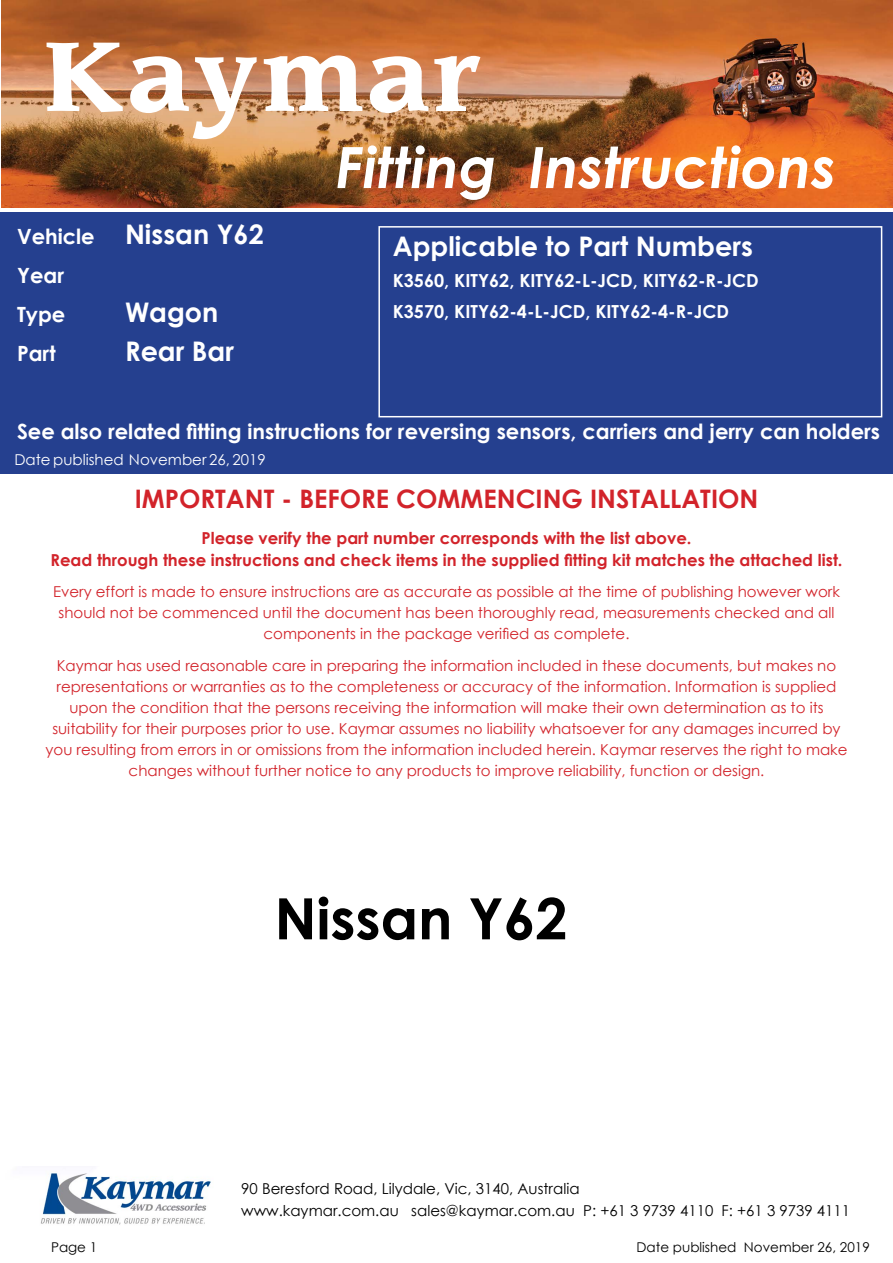
<style>
.page{position:relative;width:893px;height:1263px;background:#fff}
.page>*{position:absolute;margin:0;border:0;box-sizing:border-box;transform-origin:0 0}
.t1{font:700 96px "Leawood";color:#fff}
.t2{font:italic 700 57px "Century Gothic";color:#fff}
.t3{font:700 57px "Century Gothic";color:#000}
.t4{font:700 27px "Century Gothic";color:#fff}
.t5{font:700 25.5px "Century Gothic";color:#d2232a}
.t6{font:700 21px/39px "Century Gothic";color:#fff}
.t7{font:700 18px/31px "Century Gothic";color:#fff}
.t8{font:700 16.5px/21px "Century Gothic";color:#d2232a;text-align:center}
.t9{font:15px/21px "Century Gothic";color:#d2232a;text-align:center}
.t10{font:15px/22px "Century Gothic";color:#000}
.t11{font:15px "Century Gothic";color:#fff}
.t12{font:13.5px "Century Gothic";color:#000}
.s1{font-size:21px}
</style>
<div class="page">
<div style="left:0;top:212px;width:893px;height:262px;background:#25408f"></div>
<img style="left:2px;top:0;width:891px;height:208px">
<img style="left:41px;top:1173px;width:170px;height:52px">
<div style="left:378px;top:226px;width:504px;height:191px;border:2px solid #fff"></div>
<h1 class="t1" style="left:43px;top:22px;width:443px">Kaymar</h1>
<h3 class="t4" style="left:17px;top:213px;width:248px"><span class="s1">Vehicle</span> Nissan Y62</h3>
<h3 class="t6" style="left:17px;top:254px;width:50px">Year<br>Type</h3>
<h3 class="t4" style="left:125px;top:291px;width:95px">Wagon</h3>
<h3 class="t6" style="left:17px;top:332px;width:40px">Part</h3>
<h3 class="t4" style="left:125px;top:330px;width:111px">Rear Bar</h3>
<h2 class="t2" style="left:336px;top:124px;width:502px">Fitting Instructions</h2>
<h3 class="t4" style="left:393px;top:226px;width:362px">Applicable to Part Numbers</h3>
<p class="t7" style="left:393px;top:264px;width:368px">K3560, KITY62, KITY62-L-JCD, KITY62-R-JCD<br>K3570, KITY62-4-L-JCD, KITY62-4-R-JCD</p>
<h3 class="t6" style="left:17px;top:410px;width:865px">See also related fitting instructions for reversing sensors, carriers and jerry can holders</h3>
<p class="t11" style="left:14px;top:449px;width:253px">Date published November 26, 2019</p>
<h3 class="t5" style="left:135px;top:480px;width:625px">IMPORTANT - BEFORE COMMENCING INSTALLATION</h3>
<p class="t8" style="left:50px;top:527px;width:793px">Please verify the part number corresponds with the list above.<br>Read through these instructions and check items in the supplied fitting kit matches the attached list.</p>
<p class="t9" style="left:53px;top:581px;width:788px">Every effort is made to ensure instructions are as accurate as possible at the time of publishing however work should not be commenced until the document has been thoroughly read, measurements checked and all components in the package verified as complete.</p>
<p class="t9" style="left:46px;top:655px;width:804px">Kaymar has used reasonable care in preparing the information included in these documents, but makes no representations or warranties as to the completeness or accuracy of the information. Information is supplied upon the condition that the persons receiving the information will make their own determination as to its suitability for their purposes prior to use. Kaymar assumes no liability whatsoever for any damages incurred by you resulting from errors in or omissions from the information included herein. Kaymar reserves the right to make changes without further notice to any products to improve reliability, function or design.</p>
<h2 class="t3" style="left:274px;top:875px;width:294px">Nissan Y62</h2>
<p class="t10" style="left:241px;top:1177px;width:610px">90 Beresford Road, Lilydale, Vic, 3140, Australia<br>www.kaymar.com.au sales@kaymar.com.au P: +61 3 9739 4110 F: +61 3 9739 4111</p>
<p class="t12" style="left:51px;top:1237px;width:48px">Page 1</p>
<p class="t12" style="left:637px;top:1237px;width:235px">Date published November 26, 2019</p>
</div>
